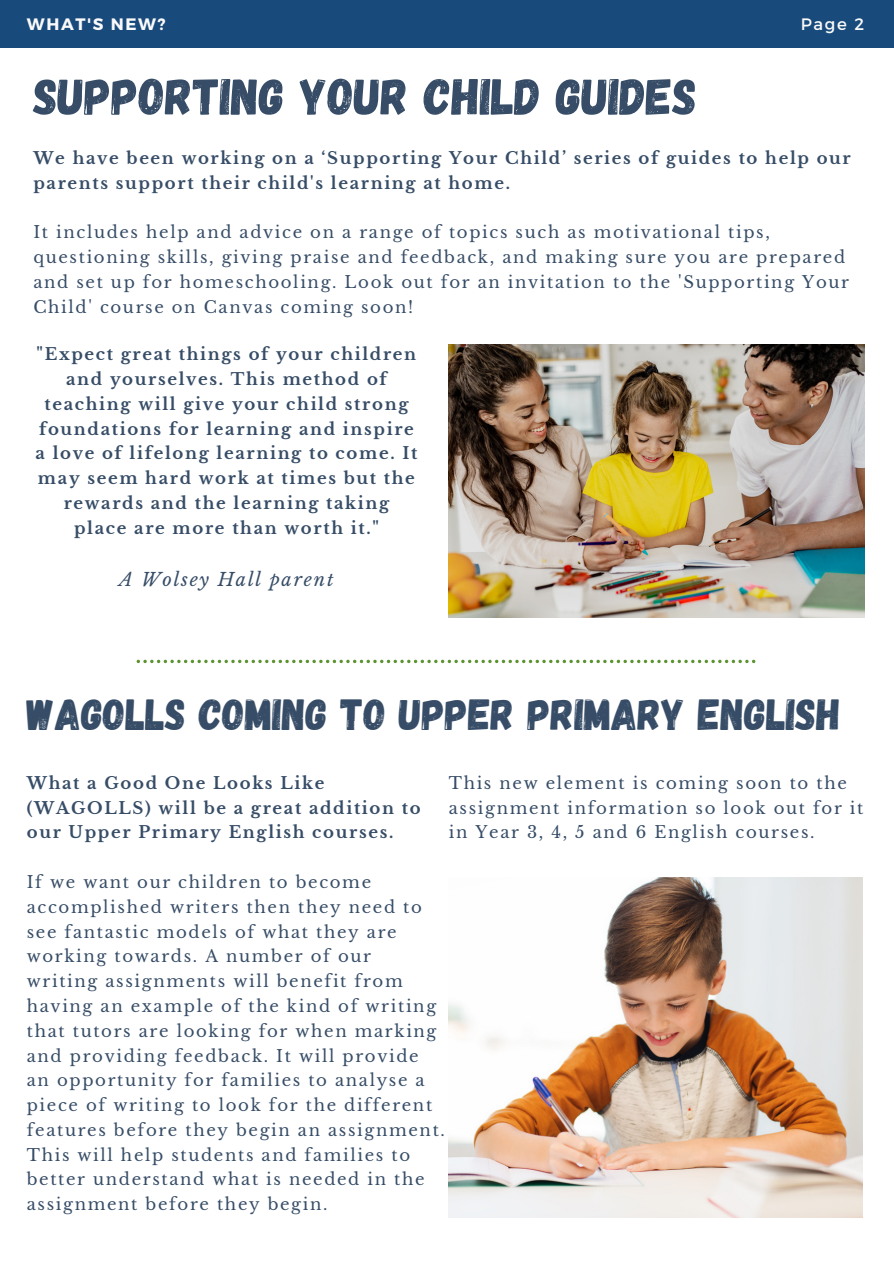
<style>
.page{position:relative;width:894px;height:1264px;background:#fff}
.page>*{position:absolute;margin:0;border:0;box-sizing:border-box;transform-origin:0 0}
.t1{font:51px "Gagalin";color:#374d67}
.t2{font:43.5px "Gagalin";color:#374d67}
.t3{font:italic 18px "Libre Baskerville";letter-spacing:.1em;color:#374d67}
.t4{font:16.5px/24.8px "Libre Baskerville";letter-spacing:.1em;color:#374d67}
.t5{font:700 16.5px/24.8px "Libre Baskerville";letter-spacing:.1em;color:#374d67}
.t6{font:700 16.5px "Montserrat";letter-spacing:.1em;color:#fafafa}
.t7{font:16.5px "Montserrat";color:#fafafa}
</style>
<div class="page">
<div style="left:0;top:0;width:893px;height:47px;background:#184a7b"></div>
<svg style="left:137px;top:659px;width:618px;height:4px"></svg>
<img style="left:448px;top:345px;width:416px;height:272px">
<img style="left:448px;top:877px;width:414px;height:340px">
<p class="t6" style="left:27px;top:14px;width:140px">WHAT'S NEW?</p>
<p class="t7" style="left:800px;top:14px;width:65px">Page 2</p>
<p class="t1" style="left:33px;top:63px;width:665px">SUPPORTING YOUR CHILD GUIDES</p>
<p class="t5" style="left:33px;top:146px;width:818px">We have been working on a ‘Supporting Your Child’ series of guides to help our parents support their child's learning at home.</p>
<p class="t4" style="left:33px;top:220px;width:817px">It includes help and advice on a range of topics such as motivational tips, questioning skills, giving praise and feedback, and making sure you are prepared and set up for homeschooling. Look out for an invitation to the 'Supporting Your Child' course on Canvas coming soon!</p>
<p class="t5" style="left:35px;top:342px;width:383px;text-align:center">"Expect great things of your children and yourselves. This method of teaching will give your child strong foundations for learning and inspire a love of lifelong learning to come. It may seem hard work at times but the rewards and the learning taking place are more than worth it."</p>
<p class="t3" style="left:119px;top:568px;width:216px">A Wolsey Hall parent</p>
<p class="t2" style="left:27px;top:686px;width:815px">WAGOLLS COMING TO UPPER PRIMARY ENGLISH</p>
<p class="t5" style="left:27px;top:770px;width:395px">What a Good One Looks Like (WAGOLLS) will be a great addition to our Upper Primary English courses.</p>
<p class="t4" style="left:27px;top:869px;width:419px">If we want our children to become accomplished writers then they need to see fantastic models of what they are working towards. A number of our writing assignments will benefit from having an example of the kind of writing that tutors are looking for when marking and providing feedback. It will provide<br>an opportunity for families to analyse a piece of writing to look for the different features before they begin an assignment.<br>This will help students and families to better understand what is needed in the assignment before they begin.</p>
<p class="t4" style="left:448px;top:770px;width:416px">This new element is coming soon to the assignment information so look out for it in Year 3, 4, 5 and 6 English courses.</p>
</div>
